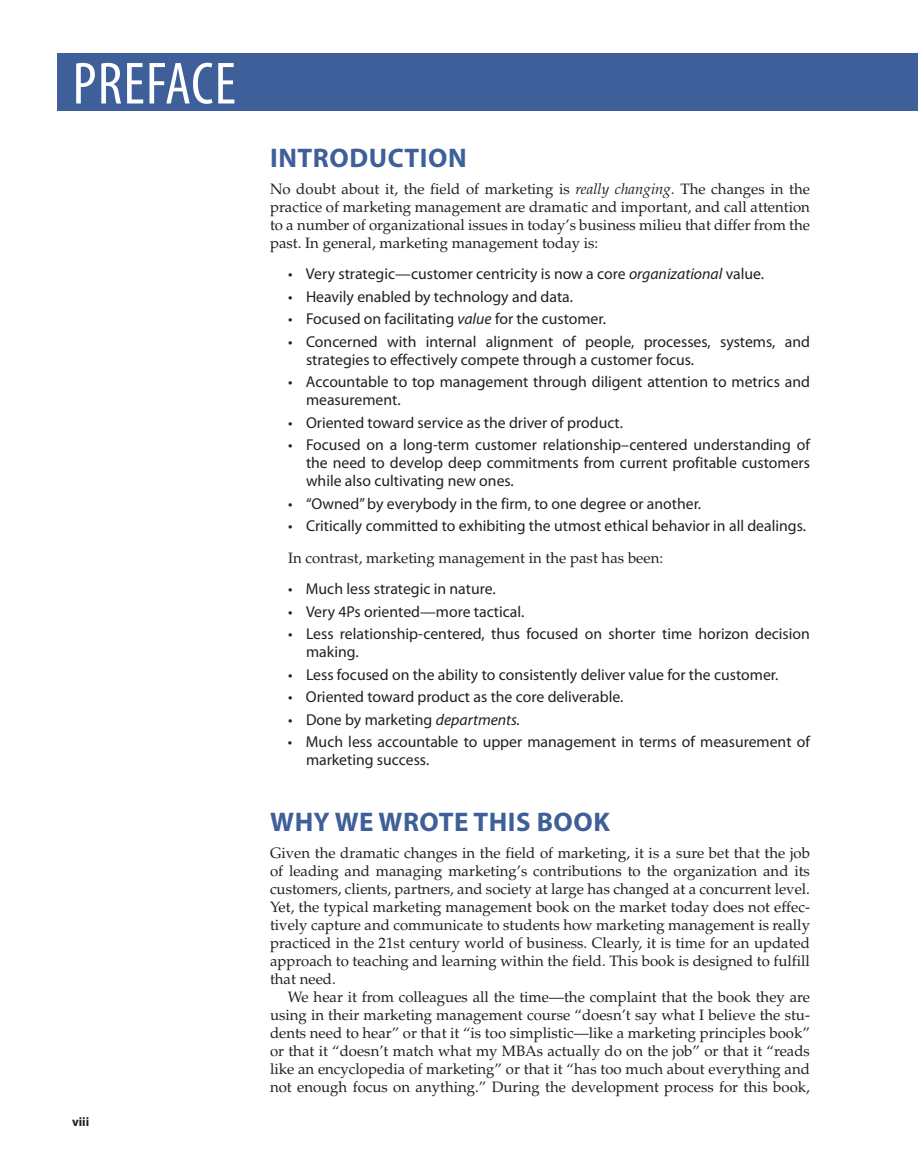
<style>
.page{position:relative;width:918px;height:1175px;background:#fff}
.page>*{position:absolute;margin:0;border:0;box-sizing:border-box;transform-origin:0 0}
.t1{font:condensed 60px "Myriad Pro";letter-spacing:.02em;color:#fff}
.t2{font:700 27px "Myriad Pro";letter-spacing:.02em;color:#3e5f99}
.t3{font:15.75px/18px "Myriad Pro";color:#231f20}
.t4{font:15px/18px "Palatino LT Std";color:#231f20;text-align:justify}
.t5{font:700 12.75px "Myriad Pro";color:#231f20}
.s1{font-style:italic}
</style>
<div class="page">
<div style="left:57px;top:53px;width:861px;height:57px;background:#3e5f99"></div>
<h1 class="t1" style="left:73px;top:62px;width:165px">PREFACE</h1>
<p class="t5" style="left:72px;top:1116px;width:19px">viii</p>
<h2 class="t2" style="left:270px;top:147px;width:198px">INTRODUCTION</h2>
<p class="t4" style="left:270px;top:181px;width:542px">No doubt about it, the field of marketing is <span class="s1">really changing.</span> The changes in the practice of marketing management are dramatic and important, and call attention to a number of organizational issues in today’s business milieu that differ from the past. In general, marketing management today is:</p>
<p class="t3" style="left:288px;top:266px;width:478px">• Very strategic—customer centricity is now a core <span class="s1">organizational</span> value.</p>
<p class="t3" style="left:288px;top:288px;width:287px">• Heavily enabled by technology and data.</p>
<p class="t3" style="left:288px;top:311px;width:320px">• Focused on facilitating <span class="s1">value</span> for the customer.</p>
<p class="t3" style="left:306px;top:333px;width:505px;text-indent:-18px">• Concerned with internal alignment of people, processes, systems, and strategies to effectively compete through a customer focus.</p>
<p class="t3" style="left:306px;top:374px;width:505px;text-indent:-18px">• Accountable to top management through diligent attention to metrics and measurement.</p>
<p class="t3" style="left:288px;top:414px;width:337px">• Oriented toward service as the driver of product.</p>
<p class="t3" style="left:306px;top:437px;width:505px;text-align:justify;text-indent:-18px">• Focused on a long-term customer relationship–centered understanding of the need to develop deep commitments from current profitable customers while also cultivating new ones.</p>
<p class="t3" style="left:288px;top:495px;width:415px">• “Owned” by everybody in the firm, to one degree or another.</p>
<p class="t3" style="left:288px;top:518px;width:520px">• Critically committed to exhibiting the utmost ethical behavior in all dealings.</p>
<p class="t4" style="left:288px;top:550px;width:377px">In contrast, marketing management in the past has been:</p>
<p class="t3" style="left:288px;top:581px;width:209px">• Much less strategic in nature.</p>
<p class="t3" style="left:288px;top:603px;width:238px">• Very 4Ps oriented—more tactical.</p>
<p class="t3" style="left:306px;top:626px;width:505px;text-indent:-18px">• Less relationship-centered, thus focused on shorter time horizon decision making.</p>
<p class="t3" style="left:288px;top:666px;width:492px">• Less focused on the ability to consistently deliver value for the customer.</p>
<p class="t3" style="left:288px;top:689px;width:337px">• Oriented toward product as the core deliverable.</p>
<p class="t3" style="left:288px;top:711px;width:234px">• Done by marketing <span class="s1">departments.</span></p>
<p class="t3" style="left:306px;top:734px;width:506px;text-indent:-18px">• Much less accountable to upper management in terms of measurement of marketing success.</p>
<h2 class="t2" style="left:270px;top:812px;width:341px">WHY WE WROTE THIS BOOK</h2>
<p class="t4" style="left:270px;top:846px;width:542px">Given the dramatic changes in the field of marketing, it is a sure bet that the job of leading and managing marketing’s contributions to the organization and its customers, clients, partners, and society at large has changed at a concurrent level.<br>Yet, the typical marketing management book on the market today does not effec&shy;tively capture and communicate to students how marketing management is really practiced in the 21st century world of business. Clearly, it is time for an updated approach to teaching and learning within the field. This book is designed to fulfill that need.</p>
<p class="t4" style="left:270px;top:990px;width:542px;text-indent:18px">We hear it from colleagues all the time—the complaint that the book they are using in their marketing management course “doesn’t say what I believe the stu&shy;dents need to hear” or that it “is too simplistic—like a marketing principles book” or that it “doesn’t match what my MBAs actually do on the job” or that it “reads like an encyclopedia of marketing” or that it “has too much about everything and not enough focus on anything.” During the development process for this book,</p>
</div>
